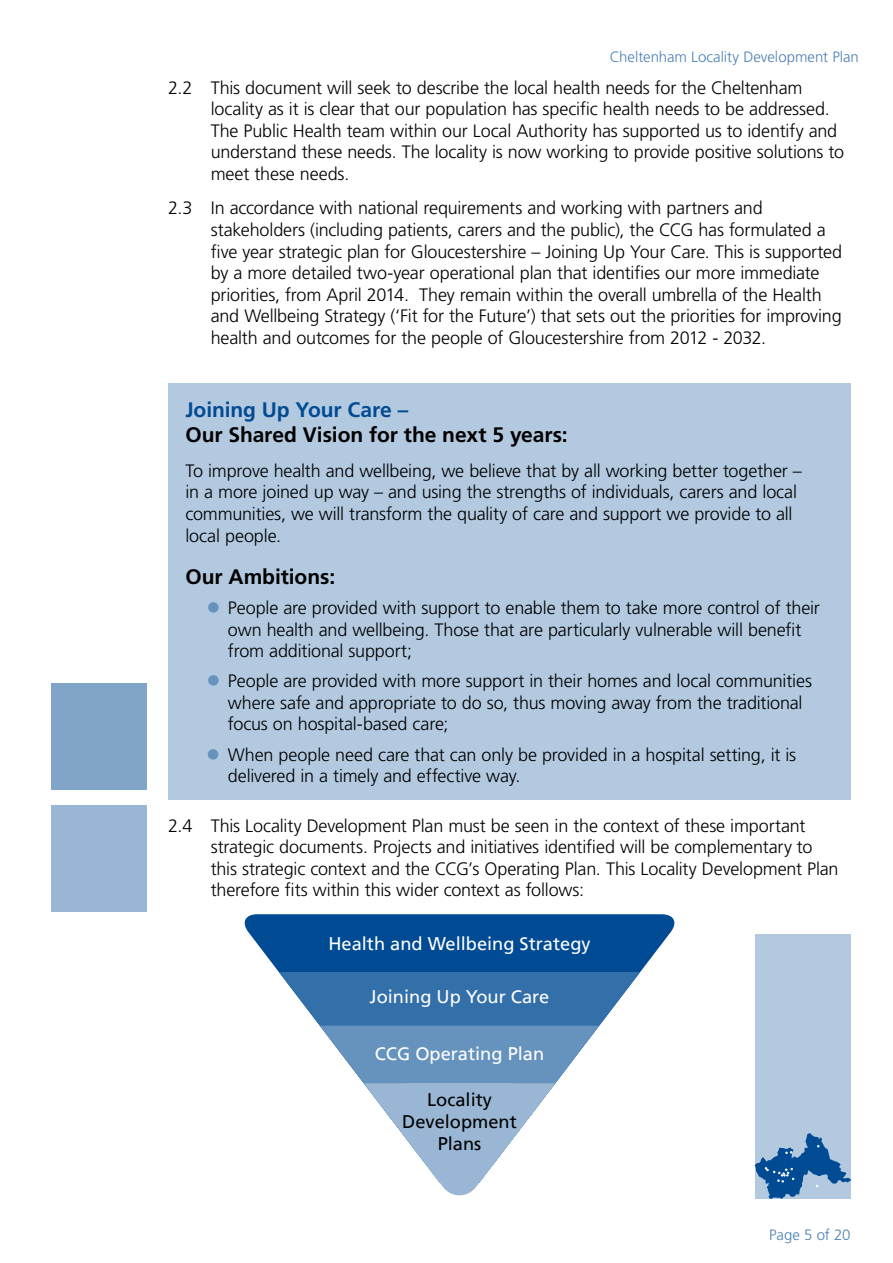
<style>
.page{position:relative;width:893px;height:1263px;background:#fff}
.page>*{position:absolute;margin:0;border:0;box-sizing:border-box;transform-origin:0 0}
.t1{font:700 21px "Frutiger LT";letter-spacing:-.005em;color:#000}
.t2{font:700 21px "Frutiger LT";letter-spacing:-.005em;color:#004b93}
.t3{font:18.3px "Frutiger LT";color:#fff}
.t4{font:18.3px/21.9px "Frutiger LT";color:#000;text-align:center}
.t5{font:300 18px/21.6px "Frutiger LT";letter-spacing:-.01em;color:#000}
.t6{font:300 15px "Frutiger LT";color:#4d81b4}
</style>
<div class="page">
<div style="left:755px;top:935px;width:96px;height:264px;background:#b3c9df"></div>
<svg style="left:755px;top:1133px;width:96px;height:66px"></svg>
<div style="left:168px;top:383px;width:682px;height:417px;background:#b3c9df"></div>
<svg style="left:244px;top:914px;width:431px;height:59px;background:#12589a"></svg>
<svg style="left:279px;top:972px;width:361px;height:54px;background:#4a7fb2"></svg>
<svg style="left:320px;top:1026px;width:279px;height:170px"></svg>
<div style="left:51px;top:684px;width:95px;height:106px;background:#80a5c9"></div>
<div style="left:51px;top:805px;width:95px;height:107px;background:#99b7d4"></div>
<p class="t6" style="left:610px;top:49px;width:251px">Cheltenham Locality Development Plan</p>
<p class="t5" style="left:211px;top:77px;width:635px;text-indent:-43px">2.2 This document will seek to describe the local health needs for the Cheltenham locality as it is clear that our population has specific health needs to be addressed.<br>The Public Health team within our Local Authority has supported us to identify and understand these needs. The locality is now working to provide positive solutions to meet these needs.</p>
<p class="t5" style="left:211px;top:198px;width:633px;text-indent:-43px">2.3 In accordance with national requirements and working with partners and stakeholders (including patients, carers and the public), the CCG has formulated a five year strategic plan for Gloucestershire – Joining Up Your Care. This is supported by a more detailed two-year operational plan that identifies our more immediate priorities, from April 2014. They remain within the overall umbrella of the Health and Wellbeing Strategy (‘Fit for the Future’) that sets out the priorities for improving health and outcomes for the people of Gloucestershire from 2012 - 2032.</p>
<p class="t2" style="left:185px;top:398px;width:224px">Joining Up Your Care –</p>
<p class="t1" style="left:185px;top:423px;width:384px">Our Shared Vision for the next 5 years:</p>
<p class="t5" style="left:185px;top:460px;width:618px">To improve health and wellbeing, we believe that by all working better together – in a more joined up way – and using the strengths of individuals, carers and local communities, we will transform the quality of care and support we provide to all local people.</p>
<p class="t1" style="left:185px;top:564px;width:151px">Our Ambitions:</p>
<p class="t5" style="left:228px;top:597px;width:593px">People are provided with support to enable them to take more control of their own health and wellbeing. Those that are particularly vulnerable will benefit from additional support;</p>
<p class="t5" style="left:228px;top:670px;width:586px">People are provided with more support in their homes and local communities where safe and appropriate to do so, thus moving away from the traditional focus on hospital-based care;</p>
<p class="t5" style="left:228px;top:744px;width:570px">When people need care that can only be provided in a hospital setting, it is delivered in a timely and effective way.</p>
<p class="t5" style="left:211px;top:815px;width:629px;text-indent:-43px">2.4 This Locality Development Plan must be seen in the context of these important strategic documents. Projects and initiatives identified will be complementary to this strategic context and the CCG’s Operating Plan. This Locality Development Plan therefore fits within this wider context as follows:</p>
<p class="t3" style="left:328px;top:933px;width:264px">Health and Wellbeing Strategy</p>
<p class="t3" style="left:370px;top:986px;width:181px">Joining Up Your Care</p>
<p class="t3" style="left:375px;top:1043px;width:171px">CCG Operating Plan</p>
<p class="t4" style="left:402px;top:1088px;width:116px">Locality<br>Development<br>Plans</p>
<p class="t6" style="left:769px;top:1226px;width:83px">Page 5 of 20</p>
</div>
